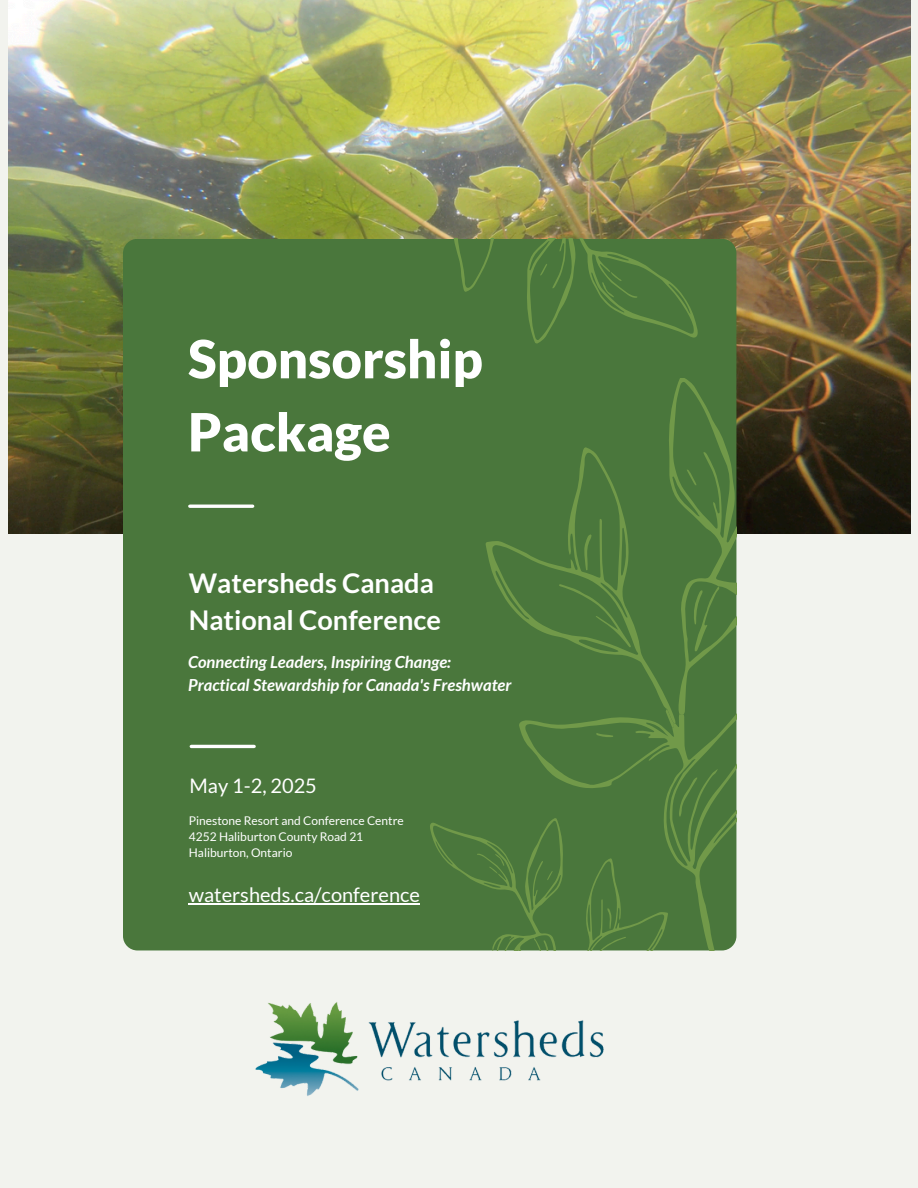
<style>
.page{position:relative;width:918px;height:1188px;background:#f2f3ee}
.page>*{position:absolute;margin:0;border:0;box-sizing:border-box;transform-origin:0 0}
.t1{font:900 52.65px/73.2px "Lato";color:#fff}
.t2{font:700 27.15px/37.2px "Lato";color:#fff}
.t3{font:19.95px "Lato";color:#fff}
.t4{font:italic 700 16.65px/22.5px "Lato";color:#fff}
.t5{font:12px "Lato";color:#fff}
</style>
<div class="page">
<img style="left:8px;top:0;width:902px;height:533px">
<div style="left:123px;top:239px;width:613px;height:711px;background:#4a773c;border-radius:14px"></div>
<hr style="left:190px;top:505px;width:63px;height:3px;background:#fff">
<hr style="left:191px;top:745px;width:63px;height:3px;background:#fff">
<svg style="left:519px;top:724px;width:217px;height:226px"></svg>
<svg style="left:485px;top:447px;width:180px;height:277px"></svg>
<svg style="left:665px;top:379px;width:71px;height:349px"></svg>
<svg style="left:679px;top:777px;width:18px;height:40px"></svg>
<svg style="left:596px;top:733px;width:17px;height:4px"></svg>
<svg style="left:559px;top:584px;width:72px;height:63px"></svg>
<svg style="left:584px;top:534px;width:8px;height:36px"></svg>
<svg style="left:454px;top:239px;width:244px;height:104px"></svg>
<svg style="left:430px;top:818px;width:238px;height:133px"></svg>
<img style="left:255px;top:1002px;width:349px;height:94px">
<hr style="left:189px;top:904px;width:231px;height:1px;background:#fff">
<h1 class="t1" style="left:188px;top:321px;width:296px">Sponsorship<br>Package</h1>
<p class="t2" style="left:189px;top:564px;width:254px">Watersheds Canada<br>National Conference</p>
<h4 class="t4" style="left:188px;top:650px;width:325px">Connecting Leaders, Inspiring Change:<br>Practical Stewardship for Canada's Freshwater</h4>
<h2 class="t3" style="left:190px;top:774px;width:129px">May 1-2, 2025</h2>
<h3 class="t5" style="left:189px;top:813px;width:216px">Pinestone Resort and Conference Centre</h3>
<p class="t5" style="left:189px;top:829px;width:176px">4252 Haliburton County Road 21</p>
<p class="t5" style="left:189px;top:845px;width:105px">Haliburton, Ontario</p>
<p class="t3" style="left:189px;top:883px;width:233px">watersheds.ca/conference</p>
</div>
